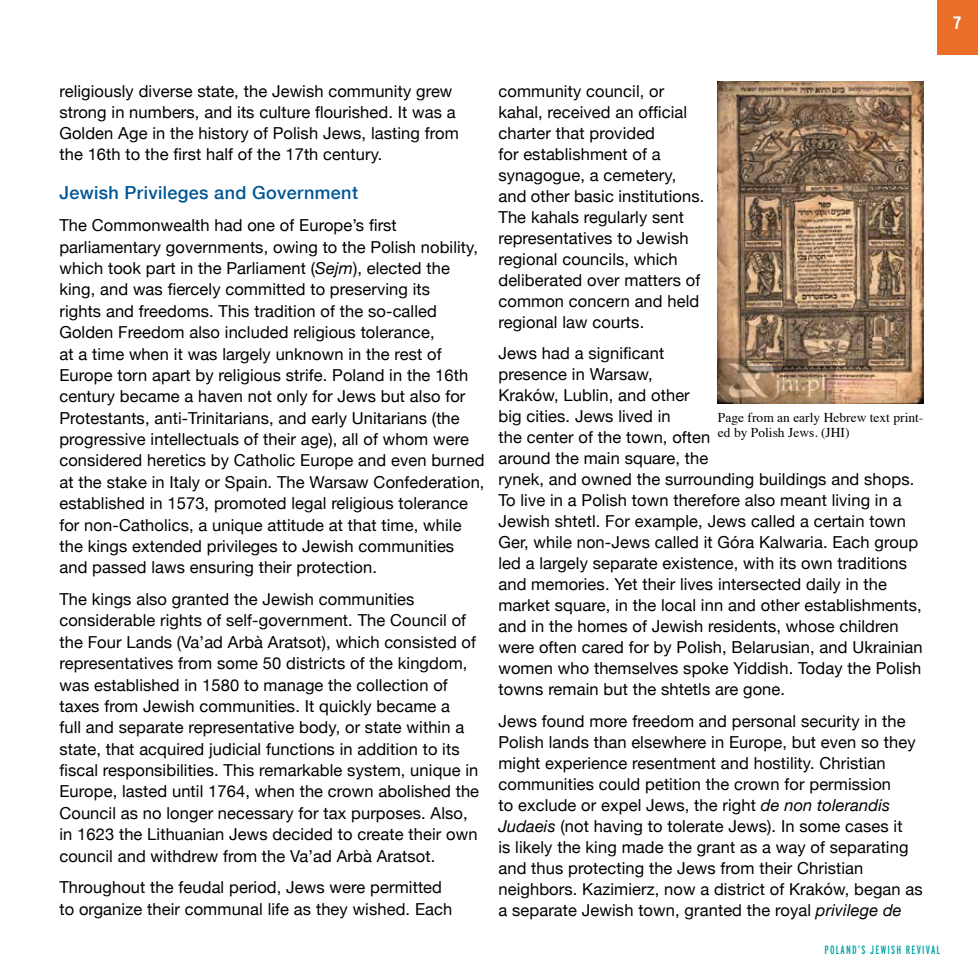
<style>
.page{position:relative;width:978px;height:978px;background:#fff}
.page>*{position:absolute;margin:0;border:0;box-sizing:border-box;transform-origin:0 0}
.t1{font:500 18px "Helvetica Neue";letter-spacing:.02em;color:#005695}
.t2{font:700 condensed 18px "Interstate";color:#fff}
.t3{font:16.5px/21px "Helvetica Neue";letter-spacing:.005em;color:#000}
.t4{font:13.5px/15px "Times";color:#000}
.t5{font:extra-condensed 12px "Interstate";letter-spacing:.1em;color:#00a2a5}
.s1{font-style:italic}
</style>
<div class="page">
<div style="left:937px;top:0;width:41px;height:55px;background:#ea6e28"></div>
<img style="left:718px;top:81px;width:206px;height:322px">
<p class="t2" style="left:953px;top:12px;width:10px">7</p>
<p class="t3" style="left:59px;top:80px;width:401px">religiously diverse state, the Jewish community grew strong in numbers, and its culture flourished. It was a Golden Age in the history of Polish Jews, lasting from the 16th to the first half of the 17th century.</p>
<p class="t1" style="left:59px;top:182px;width:300px">Jewish Privileges and Government</p>
<p class="t3" style="left:59px;top:215px;width:427px">The Commonwealth had one of Europe’s first parliamentary governments, owing to the Polish nobility, which took part in the Parliament (<span class="s1">Sejm</span>), elected the king, and was fiercely committed to preserving its<br>rights and freedoms. This tradition of the so-called Golden Freedom also included religious tolerance,<br>at a time when it was largely unknown in the rest of Europe torn apart by religious strife. Poland in the 16th century became a haven not only for Jews but also for Protestants, anti-Trinitarians, and early Unitarians (the progressive intellectuals of their age), all of whom were considered heretics by Catholic Europe and even burned at the stake in Italy or Spain. The Warsaw Confederation, established in 1573, promoted legal religious tolerance for non-Catholics, a unique attitude at that time, while the kings extended privileges to Jewish communities and passed laws ensuring their protection.</p>
<p class="t3" style="left:59px;top:588px;width:421px">The kings also granted the Jewish communities considerable rights of self-government. The Council of the Four Lands (Va’ad Arbà Aratsot), which consisted of representatives from some 50 districts of the kingdom, was established in 1580 to manage the collection of taxes from Jewish communities. It quickly became a<br>full and separate representative body, or state within a state, that acquired judicial functions in addition to its fiscal responsibilities. This remarkable system, unique in Europe, lasted until 1764, when the crown abolished the Council as no longer necessary for tax purposes. Also, in 1623 the Lithuanian Jews decided to create their own council and withdrew from the Va’ad Arbà Aratsot.</p>
<p class="t3" style="left:59px;top:877px;width:394px">Throughout the feudal period, Jews were permitted to organize their communal life as they wished. Each</p>
<p class="t3" style="left:498px;top:80px;width:208px">community council, or kahal, received an official charter that provided<br>for establishment of a synagogue, a cemetery, and other basic institutions.<br>The kahals regularly sent representatives to Jewish regional councils, which deliberated over matters of common concern and held regional law courts.</p>
<p class="t3" style="left:498px;top:342px;width:426px">Jews had a significant<br>presence in Warsaw,<br>Kraków, Lublin, and other<br>big cities. Jews lived in<br>the center of the town, often<br>around the main square, the<br>rynek, and owned the surrounding buildings and shops.<br>To live in a Polish town therefore also meant living in a Jewish shtetl. For example, Jews called a certain town Ger, while non-Jews called it Góra Kalwaria. Each group led a largely separate existence, with its own traditions and memories. Yet their lives intersected daily in the market square, in the local inn and other establishments, and in the homes of Jewish residents, whose children were often cared for by Polish, Belarusian, and Ukrainian women who themselves spoke Yiddish. Today the Polish towns remain but the shtetls are gone.</p>
<p class="t3" style="left:498px;top:710px;width:426px">Jews found more freedom and personal security in the Polish lands than elsewhere in Europe, but even so they might experience resentment and hostility. Christian communities could petition the crown for permission<br>to exclude or expel Jews, the right <span class="s1">de non tolerandis Judaeis</span> (not having to tolerate Jews). In some cases it<br>is likely the king made the grant as a way of separating and thus protecting the Jews from their Christian neighbors. Kazimierz, now a district of Kraków, began as a separate Jewish town, granted the royal <span class="s1">privilege de</span></p>
<p class="t4" style="left:718px;top:408px;width:207px">Page from an early Hebrew text print&shy;ed by Polish Jews. (JHI)</p>
<p class="t5" style="left:825px;top:943px;width:117px">POLAND’S JEWISH REVIVAL</p>
</div>
